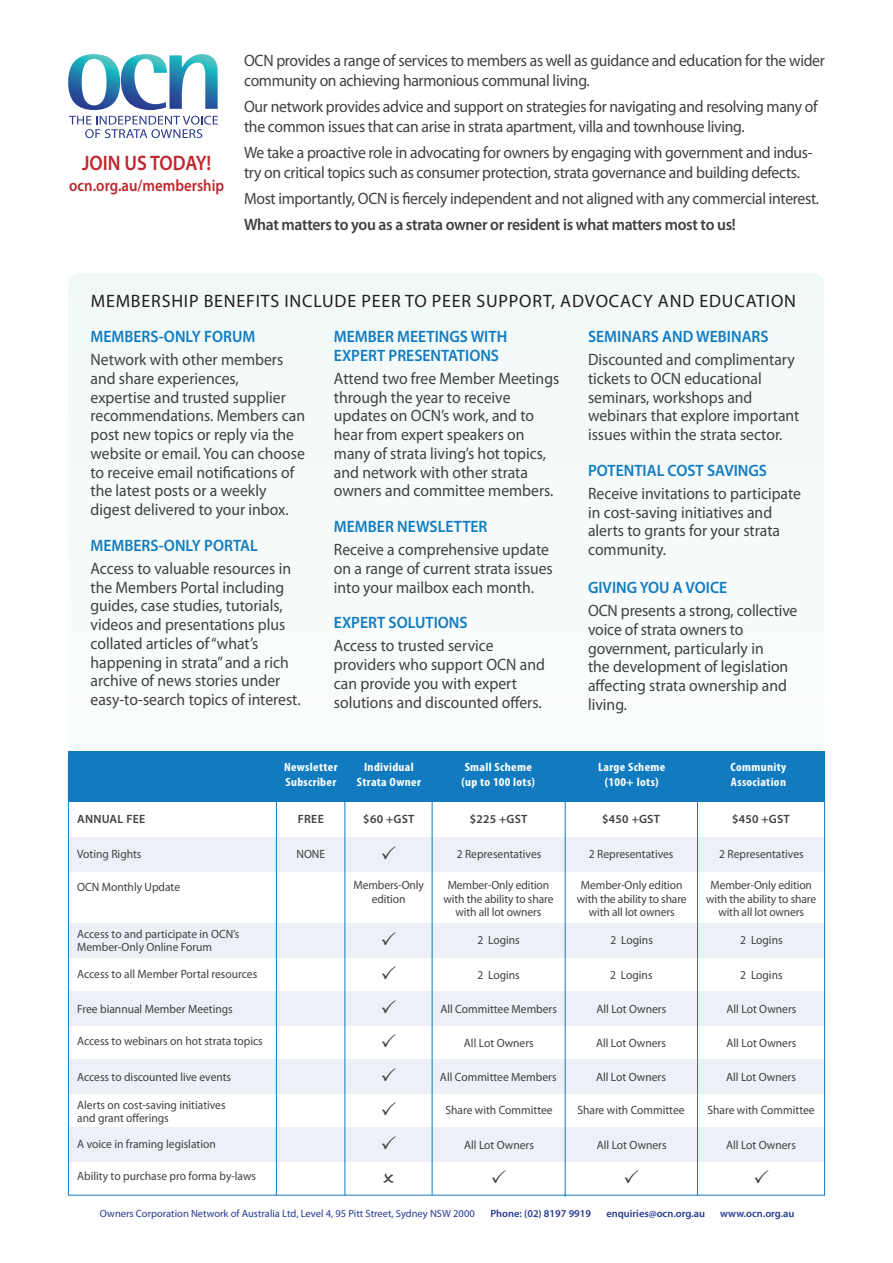
<style>
.page{position:relative;width:893px;height:1263px;background:#fff}
.page>*{position:absolute;margin:0;border:0;box-sizing:border-box;transform-origin:0 0}
.t1{font:600 21px "Myriad Pro";color:#c0262d;scale:.9 1}
.t2{font:18px "Myriad Pro";letter-spacing:.045em;color:#221f1f}
.t3{font:16.5px/18.8px "Myriad Pro";color:#404041;scale:.95 1}
.t4{font:16.5px/19.5px "Myriad Pro";letter-spacing:-.02em;color:#404041;scale:.95 1}
.t5{font:600 16.5px/18.8px "Myriad Pro";color:#127bc0;scale:.95 1}
.t6{font:600 16.5px "Myriad Pro";letter-spacing:-.02em;color:#404041;scale:.95 1}
.t7{font:600 16.5px "Myriad Pro";color:#c0262d;scale:.9 1}
.t8{font:12px/13.5px "Myriad Pro";color:#404041;text-align:center;scale:.96 1}
.t9{font:700 condensed 12px/15px "Myriad Pro";letter-spacing:.025em;color:#fff;scale:1.1 1}
.t10{font:600 12px "Myriad Pro";letter-spacing:.02em;color:#404041}
.t11{font:10.5px "Myriad Pro";color:#273b90}
.t12{font:600 10.5px "Myriad Pro";color:#273b90}
</style>
<div class="page">
<div style="left:70px;top:1128px;width:755px;height:34px;background:#edf0f6"></div>
<div style="left:70px;top:1060px;width:755px;height:34px;background:#edf0f6"></div>
<div style="left:70px;top:992px;width:755px;height:34px;background:#edf0f6"></div>
<div style="left:70px;top:924px;width:755px;height:34px;background:#edf0f6"></div>
<div style="left:68px;top:751px;width:757px;height:50px;background:#127bc0"></div>
<div style="left:70px;top:837px;width:755px;height:34px;background:#edf0f6"></div>
<hr style="left:697px;top:762px;width:1px;height:433px;background:#127bc0">
<hr style="left:565px;top:759px;width:1px;height:438px;background:#127bc0">
<hr style="left:432px;top:759px;width:1px;height:436px;background:#127bc0">
<hr style="left:345px;top:759px;width:1px;height:436px;background:#127bc0">
<hr style="left:276px;top:765px;width:1px;height:430px;background:#127bc0">
<svg style="left:69px;top:116px;width:149px;height:22px"></svg>
<img style="left:68px;top:54px;width:99px;height:56px">
<img style="left:169px;top:54px;width:49px;height:55px">
<p class="t1" style="left:82px;top:155px;width:145px">JOIN US TODAY!</p>
<p class="t7" style="left:69px;top:179px;width:174px">ocn.org.au/membership</p>
<p class="t4" style="left:244px;top:52px;width:613px">OCN provides a range of services to members as well as guidance and education for the wider community on achieving harmonious communal living.</p>
<p class="t4" style="left:244px;top:98px;width:605px">Our network provides advice and support on strategies for navigating and resolving many of the common issues that can arise in strata apartment, villa and townhouse living.</p>
<p class="t4" style="left:244px;top:144px;width:600px">We take a proactive role in advocating for owners by engaging with government and indus&shy;try on critical topics such as consumer protection, strata governance and building defects.</p>
<p class="t4" style="left:244px;top:190px;width:607px">Most importantly, OCN is fiercely independent and not aligned with any commercial interest.</p>
<p class="t6" style="left:244px;top:218px;width:519px">What matters to you as a strata owner or resident is what matters most to us!</p>
<p class="t2" style="left:91px;top:294px;width:707px">MEMBERSHIP BENEFITS INCLUDE PEER TO PEER SUPPORT, ADVOCACY AND EDUCATION</p>
<p class="t5" style="left:91px;top:328px;width:175px">MEMBERS-ONLY FORUM</p>
<p class="t3" style="left:91px;top:352px;width:227px">Network with other members and share experiences,<br>expertise and trusted supplier recommendations. Members can post new topics or reply via the website or email. You can choose to receive email notifications of the latest posts or a weekly digest delivered to your inbox.</p>
<p class="t5" style="left:91px;top:537px;width:178px">MEMBERS-ONLY PORTAL</p>
<p class="t3" style="left:91px;top:560px;width:223px">Access to valuable resources in the Members Portal including guides, case studies, tutorials, videos and presentations plus collated articles of “what’s happening in strata” and a rich archive of news stories under easy-to-search topics of interest.</p>
<p class="t5" style="left:334px;top:328px;width:184px">MEMBER MEETINGS WITH<br>EXPERT PRESENTATIONS</p>
<p class="t3" style="left:334px;top:370px;width:239px">Attend two free Member Meetings through the year to receive updates on OCN’s work, and to hear from expert speakers on many of strata living’s hot topics, and network with other strata owners and committee members.</p>
<p class="t5" style="left:334px;top:518px;width:163px">MEMBER NEWSLETTER</p>
<p class="t3" style="left:334px;top:542px;width:232px">Receive a comprehensive update on a range of current strata issues into your mailbox each month.</p>
<p class="t5" style="left:334px;top:615px;width:142px">EXPERT SOLUTIONS</p>
<p class="t3" style="left:334px;top:638px;width:224px">Access to trusted service providers who support OCN and can provide you with expert solutions and discounted offers.</p>
<p class="t5" style="left:588px;top:328px;width:192px">SEMINARS AND WEBINARS</p>
<p class="t3" style="left:588px;top:352px;width:224px">Discounted and complimentary tickets to OCN educational seminars, workshops and webinars that explore important issues within the strata sector.</p>
<p class="t5" style="left:588px;top:462px;width:190px">POTENTIAL COST SAVINGS</p>
<p class="t3" style="left:588px;top:485px;width:226px">Receive invitations to participate in cost-saving initiatives and alerts to grants for your strata community.</p>
<p class="t5" style="left:588px;top:579px;width:148px">GIVING YOU A VOICE</p>
<p class="t3" style="left:588px;top:602px;width:222px">OCN presents a strong, collective voice of strata owners to government, particularly in<br>the development of legislation affecting strata ownership and living.</p>
<p class="t9" style="left:284px;top:761px;width:50px">Newsletter<br>Subscriber</p>
<p class="t9" style="left:357px;top:761px;width:60px;text-align:center">Individual<br>Strata Owner</p>
<p class="t9" style="left:461px;top:761px;width:68px">Small Scheme (up to 100 lots)</p>
<p class="t9" style="left:598px;top:761px;width:63px;text-align:center">Large Scheme (100+ lots)</p>
<p class="t9" style="left:731px;top:761px;width:52px">Community<br>Association</p>
<p class="t10" style="left:77px;top:814px;width:70px">ANNUAL FEE</p>
<p class="t10" style="left:298px;top:814px;width:28px">FREE</p>
<p class="t10" style="left:363px;top:814px;width:53px">$60 +GST</p>
<p class="t10" style="left:470px;top:814px;width:59px">$225 +GST</p>
<p class="t10" style="left:602px;top:814px;width:59px">$450 +GST</p>
<p class="t10" style="left:732px;top:814px;width:59px">$450 +GST</p>
<p class="t8" style="left:77px;top:848px;width:69px">Voting Rights</p>
<p class="t8" style="left:296px;top:848px;width:31px">NONE</p>
<p class="t8" style="left:457px;top:848px;width:90px">2 Representatives</p>
<p class="t8" style="left:589px;top:848px;width:90px">2 Representatives</p>
<p class="t8" style="left:719px;top:848px;width:90px">2 Representatives</p>
<p class="t8" style="left:77px;top:881px;width:109px">OCN Monthly Update</p>
<p class="t8" style="left:354px;top:879px;width:75px;line-height:14.4px">Members-Only edition</p>
<p class="t8" style="left:706px;top:879px;width:116px">Member-Only edition with the ability to share with all lot owners</p>
<p class="t8" style="left:443px;top:879px;width:116px">Member-Only edition with the ability to share with all lot owners</p>
<p class="t8" style="left:577px;top:879px;width:116px">Member-Only edition with the ability to share with all lot owners</p>
<p class="t8" style="left:77px;top:928px;width:170px;line-height:12.8px;text-align:left">Access to and participate in OCN’s<br>Member-Only Online Forum</p>
<p class="t8" style="left:477px;top:934px;width:46px">2 Logins</p>
<p class="t8" style="left:610px;top:934px;width:46px">2 Logins</p>
<p class="t8" style="left:740px;top:934px;width:46px">2 Logins</p>
<p class="t8" style="left:77px;top:968px;width:189px">Access to all Member Portal resources</p>
<p class="t8" style="left:477px;top:969px;width:46px">2 Logins</p>
<p class="t8" style="left:610px;top:969px;width:46px">2 Logins</p>
<p class="t8" style="left:740px;top:969px;width:46px">2 Logins</p>
<p class="t8" style="left:77px;top:1003px;width:164px">Free biannual Member Meetings</p>
<p class="t8" style="left:440px;top:1003px;width:123px">All Committee Members</p>
<p class="t8" style="left:596px;top:1003px;width:74px">All Lot Owners</p>
<p class="t8" style="left:726px;top:1003px;width:74px">All Lot Owners</p>
<p class="t8" style="left:77px;top:1036px;width:195px">Access to webinars on hot strata topics</p>
<p class="t8" style="left:464px;top:1037px;width:74px">All Lot Owners</p>
<p class="t8" style="left:596px;top:1037px;width:74px">All Lot Owners</p>
<p class="t8" style="left:726px;top:1037px;width:74px">All Lot Owners</p>
<p class="t8" style="left:77px;top:1071px;width:162px">Access to discounted live events</p>
<p class="t8" style="left:440px;top:1071px;width:123px">All Committee Members</p>
<p class="t8" style="left:596px;top:1071px;width:74px">All Lot Owners</p>
<p class="t8" style="left:726px;top:1071px;width:74px">All Lot Owners</p>
<p class="t8" style="left:77px;top:1099px;width:156px;line-height:12.8px;text-align:left">Alerts on cost-saving initiatives and grant offerings</p>
<p class="t8" style="left:445px;top:1104px;width:113px">Share with Committee</p>
<p class="t8" style="left:577px;top:1104px;width:113px">Share with Committee</p>
<p class="t8" style="left:707px;top:1104px;width:113px">Share with Committee</p>
<p class="t8" style="left:77px;top:1138px;width:146px">A voice in framing legislation</p>
<p class="t8" style="left:464px;top:1139px;width:74px">All Lot Owners</p>
<p class="t8" style="left:597px;top:1139px;width:74px">All Lot Owners</p>
<p class="t8" style="left:726px;top:1139px;width:74px">All Lot Owners</p>
<p class="t8" style="left:77px;top:1170px;width:188px">Ability to purchase pro forma by-laws</p>
<p class="t11" style="left:100px;top:1209px;width:376px">Owners Corporation Network of Australia Ltd, Level 4, 95 Pitt Street, Sydney NSW 2000</p>
<p class="t12" style="left:490px;top:1209px;width:102px">Phone: (02) 8197 9919</p>
<p class="t12" style="left:606px;top:1209px;width:100px">enquiries@ocn.org.au</p>
<p class="t12" style="left:720px;top:1209px;width:76px">www.ocn.org.au</p>
</div>
